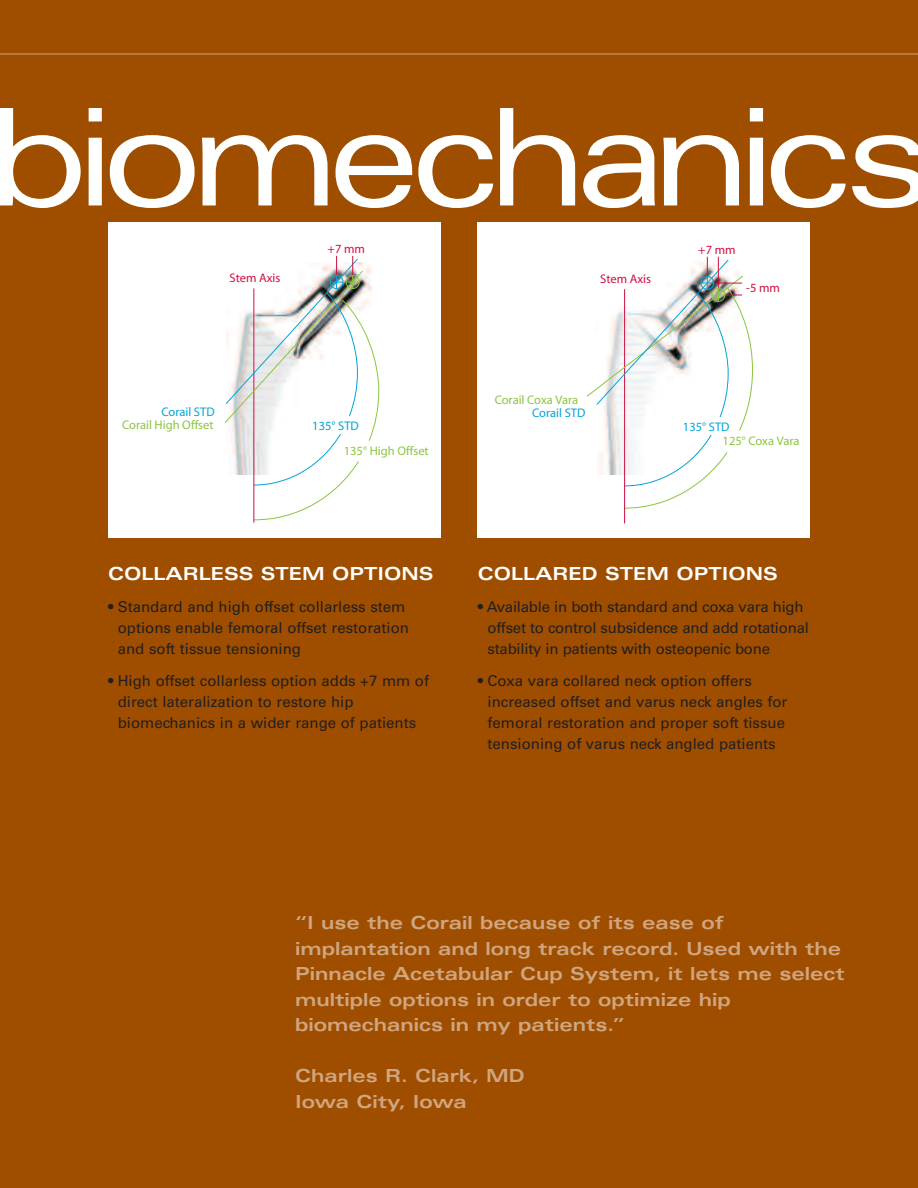
<style>
.page{position:relative;width:918px;height:1188px;background:#9f4e00}
.page>*{position:absolute;margin:0;border:0;box-sizing:border-box;transform-origin:0 0}
.t1{font:expanded 135px "Univers";letter-spacing:-.095em;color:#fff}
.t2{font:700 expanded 18px/25.5px "Univers";color:#cfa680}
.t3{font:700 expanded 18px "Univers";color:#fff}
.t4{font:15px/21px "Univers";color:#231f20}
.t5{font:12.45px "Myriad";color:#8bc63e}
.t6{font:12.45px "Myriad";color:#03a4d9}
.t7{font:12.45px "Myriad";color:#d10e40}
</style>
<div class="page">
<hr style="left:0;top:54px;width:918px;height:1px;background:#cfa680">
<div style="left:108px;top:223px;width:332px;height:315px;background:#fff"></div>
<hr style="left:254px;top:288px;width:1px;height:235px;background:#d10e40">
<svg style="left:224px;top:256px;width:155px;height:264px"></svg>
<div style="left:478px;top:223px;width:332px;height:315px;background:#fff"></div>
<hr style="left:624px;top:289px;width:1px;height:234px;background:#d10e40">
<svg style="left:587px;top:257px;width:166px;height:252px"></svg>
<h1 class="t1" style="left:-12px;top:108px;width:946px">biomechanics</h1>
<p class="t7" style="left:328px;top:244px;width:39px">+7 mm</p>
<p class="t7" style="left:698px;top:245px;width:39px">+7 mm</p>
<p class="t7" style="left:230px;top:274px;width:52px">Stem Axis</p>
<p class="t7" style="left:600px;top:274px;width:52px">Stem Axis</p>
<p class="t7" style="left:746px;top:283px;width:35px">-5 mm</p>
<p class="t5" style="left:495px;top:395px;width:85px">Corail Coxa Vara</p>
<p class="t6" style="left:161px;top:407px;width:55px">Corail STD</p>
<p class="t6" style="left:532px;top:408px;width:55px">Corail STD</p>
<p class="t5" style="left:122px;top:420px;width:93px">Corail High Offset</p>
<p class="t6" style="left:312px;top:421px;width:48px">135° STD</p>
<p class="t6" style="left:683px;top:422px;width:48px">135° STD</p>
<p class="t5" style="left:344px;top:447px;width:86px">135° High Offset</p>
<p class="t5" style="left:723px;top:436px;width:78px">125° Coxa Vara</p>
<p class="t3" style="left:108px;top:567px;width:327px">COLLARLESS STEM OPTIONS</p>
<p class="t4" style="left:118px;top:597px;width:293px;text-indent:-10px">• Standard and high offset collarless stem options enable femoral offset restoration and soft tissue tensioning</p>
<p class="t4" style="left:118px;top:671px;width:313px;text-indent:-10px">• High offset collarless option adds +7 mm of direct lateralization to restore hip biomechanics in a wider range of patients</p>
<p class="t3" style="left:478px;top:567px;width:302px">COLLARED STEM OPTIONS</p>
<p class="t4" style="left:488px;top:597px;width:323px;text-indent:-10px">• Available in both standard and coxa vara high offset to control subsidence and add rotational stability in patients with osteopenic bone</p>
<p class="t4" style="left:488px;top:671px;width:301px;text-indent:-10px">• Coxa vara collared neck option offers increased offset and varus neck angles for femoral restoration and proper soft tissue tensioning of varus neck angled patients</p>
<p class="t2" style="left:295px;top:912px;width:551px">“I use the Corail because of its ease of implantation and long track record. Used with the Pinnacle Acetabular Cup System, it lets me select multiple options in order to optimize hip biomechanics in my patients.”</p>
<p class="t2" style="left:295px;top:1065px;width:231px">Charles R. Clark, MD<br>Iowa City, Iowa</p>
</div>
